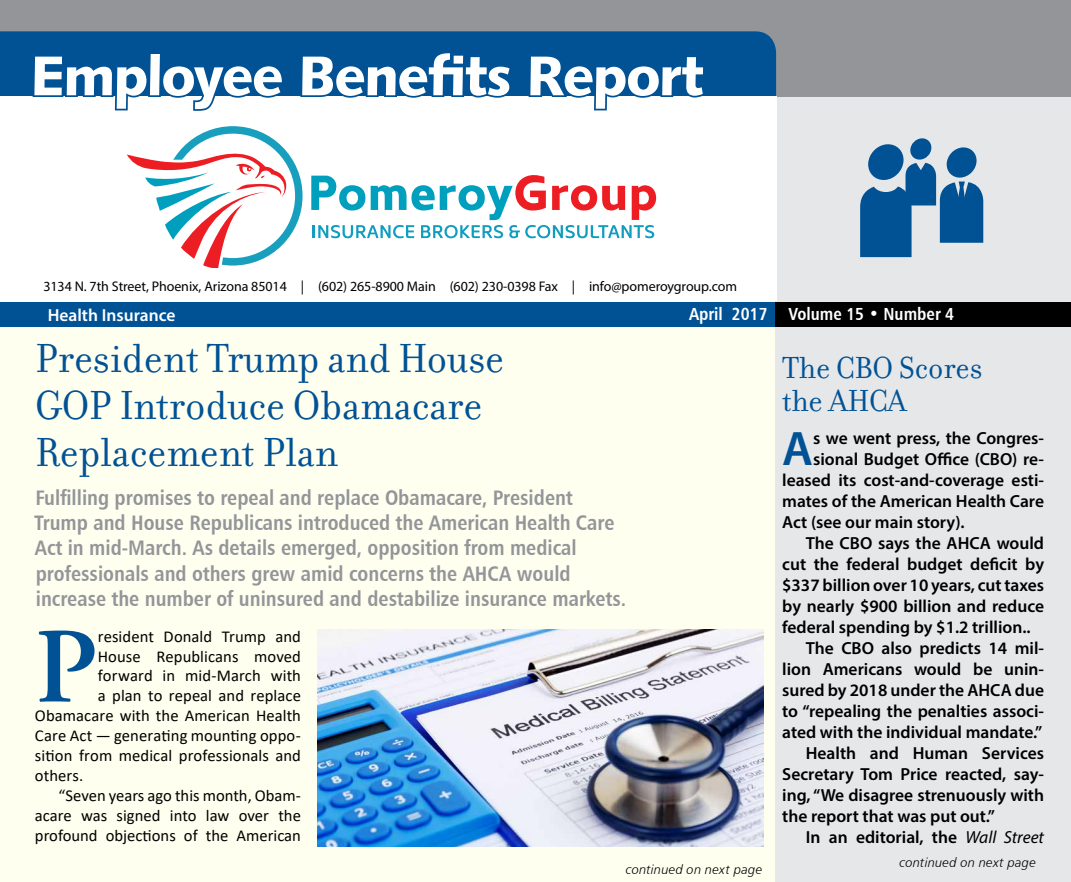
<style>
.page{position:relative;width:1071px;height:882px;background:#fff}
.page>*{position:absolute;margin:0;border:0;box-sizing:border-box;transform-origin:0 0}
.t1{font:600 106.92px "Adobe Garamond Pro";color:#005295}
.t2{font:56px "Humanist 531 BT Black A";letter-spacing:-.025em;color:#fff}
.t3{font:600 48.65px "Myriad Pro";color:#005295}
.t4{font:43.75px/47.2px "Filosofia";color:#005295}
.t5{font:32.9px/33.2px "Filosofia";color:#005295}
.t6{font:21px/25.2px "Humanist 777 BT Bold Condensed B";color:#939598}
.t7{font:600 17.5px "Myriad Pro";color:#000}
.t8{font:17.5px "Humanist 777 BT Bold Condensed B";color:#fff}
.t9{font:600 17.5px "Myriad Pro";color:#fff}
.t10{font:16.62px "Calibri";color:#000}
.t11{font:14px "Myriad Pro";letter-spacing:-.005em;color:#000}
.t12{font:13.12px "Humanist 777 BT Light Italic B";letter-spacing:.015em;color:#000}
.s1{font-weight:400;font-style:italic}
</style>
<div class="page">
<div style="left:1px;top:1px;width:1070px;height:881px;background:#fffff0"></div>
<div style="left:776px;top:75px;width:295px;height:807px;background:#e6e7e8"></div>
<div style="left:0;top:0;width:1071px;height:96px;background:#939598"></div>
<div style="left:0;top:31px;width:776px;height:65px;background:#005295"></div>
<div style="left:0;top:96px;width:776px;height:205px;background:#fff"></div>
<svg style="left:910px;top:138px;width:22px;height:22px"></svg>
<svg style="left:860px;top:144px;width:123px;height:113px"></svg>
<div style="left:0;top:303px;width:776px;height:24px;background:#005295"></div>
<div style="left:776px;top:303px;width:295px;height:24px;background:#000"></div>
<svg style="left:31px;top:50px;width:254px;height:61px"></svg>
<div style="left:299px;top:50px;width:215px;height:48px;background:#005295"></div>
<svg style="left:527px;top:53px;width:180px;height:58px"></svg>
<img style="left:318px;top:629px;width:445px;height:218px">
<svg style="left:311px;top:175px;width:345px;height:63px"></svg>
<svg style="left:127px;top:126px;width:176px;height:141px"></svg>
<h2 class="t2" style="left:31px;top:40px;width:674px">Employee Benefits Report</h2>
<p class="t11" style="left:43px;top:278px;width:695px">3134 N. 7th Street, Phoenix, Arizona 85014 | (602) 265-8900 Main (602) 230-0398 Fax | info@pomeroygroup.com</p>
<p class="t9" style="left:48px;top:304px;width:129px">Health Insurance</p>
<p class="t8" style="left:689px;top:303px;width:267px">April 2017 Volume 15 • Number 4</p>
<h3 class="t4" style="left:35px;top:335px;width:471px">President Trump and House<br>GOP Introduce Obamacare<br>Replacement Plan</h3>
<p class="t6" style="left:34px;top:485px;width:594px">Fulfilling promises to repeal and replace Obamacare, President Trump and House Republicans introduced the American Health Care Act in mid-March. As details emerged, opposition from medical professionals and others grew amid concerns the AHCA would increase the number of uninsured and destabilize insurance markets.</p>
<h1 class="t1" style="left:35px;top:606px;width:64px">P</h1>
<p class="t10" style="left:98px;top:625px;width:205px">resident Donald Trump and</p>
<p class="t10" style="left:98px;top:644px;width:205px">House Republicans moved</p>
<p class="t10" style="left:98px;top:664px;width:205px">forward in mid-March with</p>
<p class="t10" style="left:98px;top:684px;width:205px">a plan to repeal and replace</p>
<p class="t10" style="left:35px;top:704px;width:267px">Obamacare with the American Health</p>
<p class="t10" style="left:35px;top:724px;width:268px">Care Act — generating mounting oppo-</p>
<p class="t10" style="left:35px;top:744px;width:268px">sition from medical professionals and</p>
<p class="t10" style="left:35px;top:764px;width:50px">others.</p>
<p class="t10" style="left:59px;top:784px;width:244px">“Seven years ago this month, Obam-</p>
<p class="t10" style="left:35px;top:804px;width:267px">acare was signed into law over the</p>
<p class="t10" style="left:35px;top:824px;width:267px">profound objections of the American</p>
<p class="t12" style="left:626px;top:862px;width:138px">continued on next page</p>
<h3 class="t5" style="left:782px;top:351px;width:202px">The CBO Scores the AHCA</h3>
<h3 class="t3" style="left:782px;top:418px;width:32px">A</h3>
<p class="t7" style="left:813px;top:427px;width:232px">s we went press, the Congres-</p>
<p class="t7" style="left:813px;top:448px;width:232px">sional Budget Office (CBO) re-</p>
<p class="t7" style="left:782px;top:469px;width:263px">leased its cost-and-coverage esti-</p>
<p class="t7" style="left:782px;top:490px;width:263px">mates of the American Health Care</p>
<p class="t7" style="left:782px;top:511px;width:184px">Act (see our main story).</p>
<p class="t7" style="left:806px;top:532px;width:240px">The CBO says the AHCA would</p>
<p class="t7" style="left:782px;top:553px;width:263px">cut the federal budget deficit by</p>
<p class="t7" style="left:782px;top:574px;width:263px">$337 billion over 10 years, cut taxes</p>
<p class="t7" style="left:782px;top:595px;width:263px">by nearly $900 billion and reduce</p>
<p class="t7" style="left:782px;top:616px;width:250px">federal spending by $1.2 trillion..</p>
<p class="t7" style="left:806px;top:637px;width:240px">The CBO also predicts 14 mil-</p>
<p class="t7" style="left:782px;top:658px;width:263px">lion Americans would be unin-</p>
<p class="t7" style="left:782px;top:679px;width:263px">sured by 2018 under the AHCA due</p>
<p class="t7" style="left:782px;top:700px;width:263px">to “repealing the penalties associ-</p>
<p class="t7" style="left:782px;top:721px;width:262px">ated with the individual mandate.”</p>
<p class="t7" style="left:806px;top:742px;width:240px">Health and Human Services</p>
<p class="t7" style="left:782px;top:763px;width:263px">Secretary Tom Price reacted, say-</p>
<p class="t7" style="left:782px;top:784px;width:263px">ing, “We disagree strenuously with</p>
<p class="t7" style="left:782px;top:805px;width:214px">the report that was put out.”</p>
<p class="t7" style="left:806px;top:826px;width:240px">In an editorial, the <span class="s1">Wall Street</span></p>
<p class="t12" style="left:900px;top:855px;width:138px">continued on next page</p>
</div>
